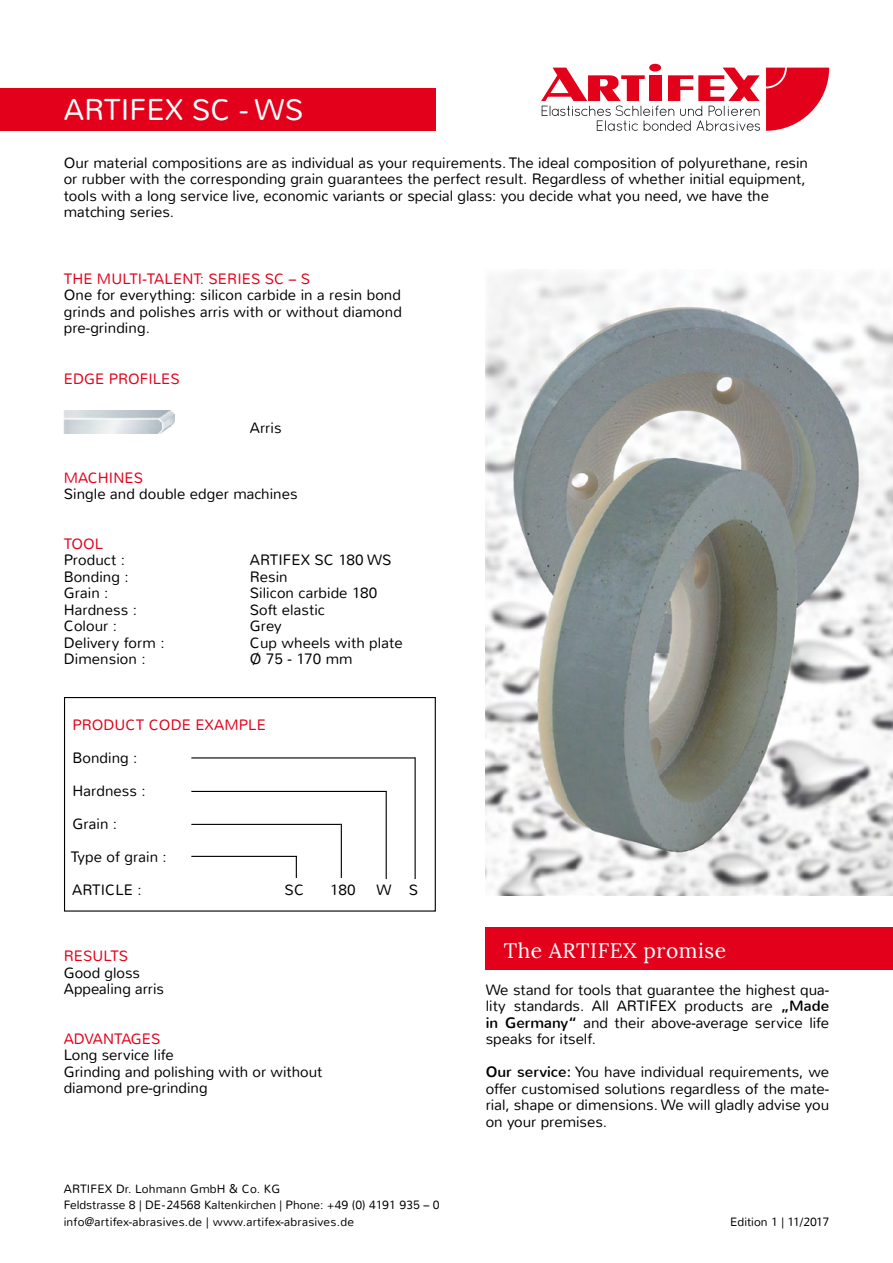
<style>
.page{position:relative;width:893px;height:1263px;background:#fff}
.page>*{position:absolute;margin:0;border:0;box-sizing:border-box;transform-origin:0 0}
.t1{font:300 30px "Nunito";color:#fff}
.t2{font:21px "Lora";letter-spacing:.025em;color:#fff}
.t3{font:300 15px/16.5px "Nunito";color:#000}
.t4{font:300 15px "Nunito";letter-spacing:.005em;color:#e2001a}
.t5{font:300 12px/16.5px "Nunito";color:#000}
.s1{color:#e2001a}
.s2{font-weight:400}
</style>
<div class="page">
<div style="left:0;top:88px;width:436px;height:43px;background:#e2001a"></div>
<div style="left:649px;top:64px;width:12px;height:8px;background:#e2001a;border-radius:50%"></div>
<svg style="left:541px;top:68px;width:219px;height:63px"></svg>
<svg style="left:766px;top:68px;width:63px;height:63px"></svg>
<img style="left:64px;top:411px;width:110px;height:23px">
<div style="left:64px;top:697px;width:372px;height:214px;border:1px solid #000"></div>
<hr style="left:191px;top:757px;width:224px;height:1px;background:#000">
<hr style="left:191px;top:791px;width:196px;height:1px;background:#000">
<hr style="left:191px;top:824px;width:150px;height:1px;background:#000">
<hr style="left:191px;top:856px;width:106px;height:1px;background:#000">
<hr style="left:415px;top:757px;width:1px;height:122px;background:#000">
<hr style="left:386px;top:792px;width:1px;height:87px;background:#000">
<hr style="left:341px;top:824px;width:1px;height:54px;background:#000">
<svg style="left:296px;top:857px;width:1px;height:21px"></svg>
<div style="left:486px;top:927px;width:407px;height:43px;background:#e2001a"></div>
<img style="left:486px;top:272px;width:407px;height:624px">
<p class="t1" style="left:64px;top:90px;width:241px">ARTIFEX SC - WS</p>
<p class="t3" style="left:64px;top:154px;width:746px">Our material compositions are as individual as your requirements. The ideal composition of polyurethane, resin or rubber with the corresponding grain guarantees the perfect result. Regardless of whether initial equipment, tools with a long service live, economic variants or special glass: you decide what you need, we have the matching series.</p>
<p class="t3" style="left:64px;top:270px;width:340px"><span class="s1">THE MuLTI-TALEnT: SERIES SC – S<br></span>One for everything: silicon carbide in a resin bond grinds and polishes arris with or without diamond pre-grinding.</p>
<p class="t4" style="left:64px;top:369px;width:20px">Edge</p>
<p class="t4" style="left:109px;top:369px;width:10px">profiles</p>
<p class="t3" style="left:250px;top:420px;width:33px">Arris</p>
<p class="t3" style="left:64px;top:470px;width:235px;text-indent:50px"><span class="s1">nes<br></span>Single and double edger machines</p>
<p class="t3" style="left:64px;top:536px;width:63px"><span class="s1">Tool<br></span>Product :</p>
<p class="t4" style="left:64px;top:468px;width:24px">Machi</p>
<p class="t3" style="left:250px;top:552px;width:143px">ARTIFEX SC 180 WS</p>
<p class="t3" style="left:64px;top:569px;width:66px">Bonding :</p>
<p class="t3" style="left:250px;top:569px;width:39px">Resin</p>
<p class="t3" style="left:64px;top:585px;width:46px">Grain :</p>
<p class="t3" style="left:250px;top:585px;width:129px">Silicon carbide 180</p>
<p class="t3" style="left:64px;top:602px;width:75px">Hardness :</p>
<p class="t3" style="left:250px;top:602px;width:77px">Soft elastic</p>
<p class="t3" style="left:64px;top:618px;width:55px">Colour :</p>
<p class="t3" style="left:250px;top:618px;width:33px">Grey</p>
<p class="t3" style="left:64px;top:635px;width:102px">Delivery form :</p>
<p class="t3" style="left:250px;top:635px;width:154px">Cup wheels with plate</p>
<p class="t3" style="left:64px;top:651px;width:83px">Dimension :</p>
<p class="t3" style="left:250px;top:651px;width:104px">Ø 75 - 170 mm</p>
<p class="t4" style="left:72px;top:716px;width:21px">Prod</p>
<p class="t4" style="left:115px;top:716px;width:46px">uct code</p>
<p class="t4" style="left:195px;top:716px;width:21px">Example</p>
<p class="t3" style="left:72px;top:750px;width:66px">Bonding :</p>
<p class="t3" style="left:72px;top:783px;width:75px">Hardness :</p>
<p class="t3" style="left:72px;top:816px;width:46px">Grain :</p>
<p class="t3" style="left:71px;top:849px;width:98px">Type of grain :</p>
<p class="t3" style="left:72px;top:882px;width:71px">ARTICLE :</p>
<p class="t3" style="left:285px;top:882px;width:21px">SC</p>
<p class="t3" style="left:330px;top:882px;width:27px">180</p>
<p class="t3" style="left:376px;top:882px;width:43px">W S</p>
<p class="t3" style="left:64px;top:948px;width:102px"><span class="s1">Results<br></span>Good gloss<br>Appealing arris</p>
<p class="t3" style="left:64px;top:1031px;width:260px"><span class="s1">Advantages<br></span>Long service life<br>Grinding and polishing with or without diamond pre-grinding</p>
<p class="t5" style="left:64px;top:1180px;width:377px">ARTIFEX Dr. Lohmann GmbH &amp; Co. KG<br>Feldstrasse 8 | DE-24568 Kaltenkirchen | Phone: +49 (0) 4191 935 – 0 info@artifex-abrasives.de | www.artifex-abrasives.de</p>
<p class="t2" style="left:504px;top:938px;width:224px">The ARTIFEX promise</p>
<p class="t3" style="left:486px;top:981px;width:345px;text-align:justify">We stand for tools that guarantee the highest qua&shy;lity standards. All ARTIFEX products are <span class="s2">„Made in Germany“</span> and their above-average service life speaks for itself.</p>
<p class="t3" style="left:486px;top:1064px;width:345px;text-align:justify"><span class="s2">Our service:</span> You have individual requirements, we offer customised solutions regardless of the mate&shy;rial, shape or dimensions. We will gladly advise you on your premises.</p>
<p class="t5" style="left:730px;top:1213px;width:100px">Edition 1 | 11/2017</p>
</div>
